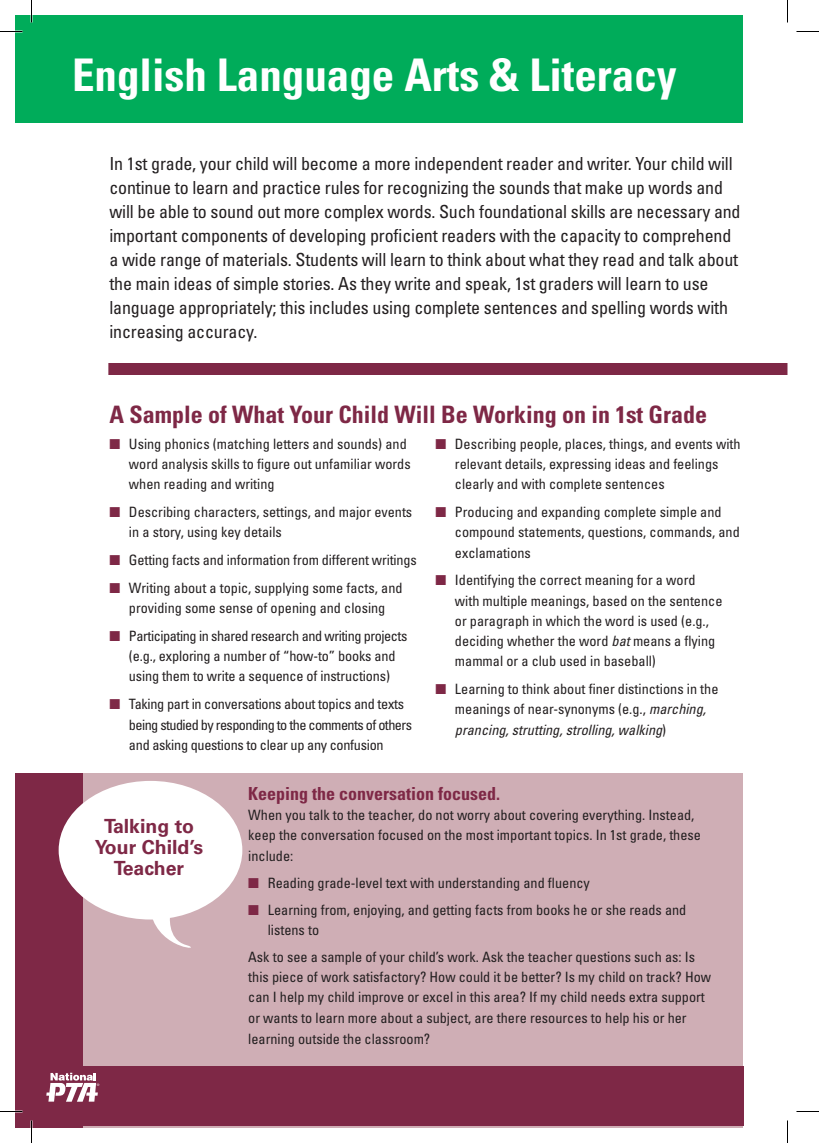
<style>
.page{position:relative;width:819px;height:1143px;background:#fff}
.page>*{position:absolute;margin:0;border:0;box-sizing:border-box;transform-origin:0 0}
.t1{font:700 condensed 45px "Univers LT Std";color:#fff}
.t2{font:700 condensed 24px "Univers LT Std";color:#7e2846}
.t3{font:700 19.5px/21px "Univers LT Std";color:#7e2846;text-align:center}
.t4{font:condensed 18px/24px "Univers LT Std";letter-spacing:-.01em;color:#231f20}
.t5{font:700 condensed 18px "Univers LT Std";color:#7e2846}
.t6{font:condensed 14.25px/20.2px "Univers LT Std";color:#231f20}
.t7{font:condensed 14.25px/20.2px "Univers LT Std";letter-spacing:-.02em;color:#231f20}
.s1{color:#7e2846}
.s2{font-style:italic}
</style>
<div class="page">
<div style="left:15px;top:15px;width:727px;height:107px;background:#00ac5a"></div>
<div style="left:32px;top:773px;width:711px;height:355px;background:#cfaeb5"></div>
<div style="left:15px;top:773px;width:68px;height:355px;background:#7e2846"></div>
<div style="left:80px;top:1066px;width:663px;height:60px;background:#7e2846"></div>
<div style="left:32px;top:32px;width:711px;height:90px;background:#00ac5a"></div>
<div style="left:108px;top:363px;width:680px;height:12px;background:#7e2846"></div>
<div style="left:59px;top:781px;width:183px;height:139px;background:#fff;border-radius:50%"></div>
<svg style="left:151px;top:914px;width:40px;height:34px"></svg>
<svg style="left:46px;top:1073px;width:54px;height:29px"></svg>
<svg style="left:0;top:31px;width:22px;height:1px"></svg>
<svg style="left:796px;top:31px;width:23px;height:1px"></svg>
<svg style="left:0;top:1111px;width:22px;height:1px"></svg>
<svg style="left:796px;top:1111px;width:23px;height:1px"></svg>
<svg style="left:31px;top:0;width:1px;height:22px"></svg>
<svg style="left:31px;top:1120px;width:1px;height:23px"></svg>
<svg style="left:787px;top:0;width:1px;height:22px"></svg>
<svg style="left:787px;top:1120px;width:1px;height:23px"></svg>
<h1 class="t1" style="left:72px;top:47px;width:606px">English Language Arts &amp; Literacy</h1>
<p class="t4" style="left:109px;top:151px;width:633px">In 1st grade, your child will become a more independent reader and writer. Your child will continue to learn and practice rules for recognizing the sounds that make up words and will be able to sound out more complex words. Such foundational skills are necessary and important components of developing proficient readers with the capacity to comprehend a wide range of materials. Students will learn to think about what they read and talk about the main ideas of simple stories. As they write and speak, 1st graders will learn to use language appropriately; this includes using complete sentences and spelling words with increasing accuracy.</p>
<h2 class="t2" style="left:109px;top:400px;width:599px">A Sample of What Your Child Will Be Working on in 1st Grade</h2>
<p class="t6" style="left:129px;top:433px;width:283px;text-indent:-19px"><span class="s1">■</span> Using phonics (matching letters and sounds) and word analysis skills to figure out unfamiliar words when reading and writing</p>
<p class="t6" style="left:129px;top:502px;width:285px;text-indent:-19px"><span class="s1">■</span> Describing characters, settings, and major events in a story, using key details</p>
<p class="t6" style="left:109px;top:550px;width:309px"><span class="s1">■</span> Getting facts and information from different writings</p>
<p class="t6" style="left:109px;top:577px;width:295px;text-align:center"><span class="s1">■</span> Writing about a topic, supplying some facts, and providing some sense of opening and closing</p>
<p class="t6" style="left:109px;top:626px;width:300px;text-align:center"><span class="s1">■</span> Participating in shared research and writing projects (e.g., exploring a number of “how-to” books and using them to write a sequence of instructions)</p>
<p class="t7" style="left:129px;top:694px;width:285px;text-indent:-19px"><span class="s1">■</span> Taking part in conversations about topics and texts being studied by responding to the comments of others and asking questions to clear up any confusion</p>
<p class="t6" style="left:455px;top:433px;width:287px;text-indent:-19px"><span class="s1">■</span> Describing people, places, things, and events with relevant details, expressing ideas and feelings clearly and with complete sentences</p>
<p class="t6" style="left:455px;top:502px;width:286px;text-indent:-19px"><span class="s1">■</span> Producing and expanding complete simple and compound statements, questions, commands, and exclamations</p>
<p class="t6" style="left:455px;top:570px;width:269px;text-indent:-19px"><span class="s1">■</span> Identifying the correct meaning for a word with multiple meanings, based on the sentence or paragraph in which the word is used (e.g., deciding whether the word <span class="s2">bat</span> means a flying mammal or a club used in baseball)</p>
<p class="t6" style="left:455px;top:679px;width:265px;text-indent:-19px"><span class="s1">■</span> Learning to think about finer distinctions in the meanings of near-synonyms (e.g., <span class="s2">marching, prancing, strutting, strolling, walking</span>)</p>
<h3 class="t3" style="left:95px;top:816px;width:110px">Talking to<br>Your Child’s<br>Teacher</h3>
<p class="t5" style="left:248px;top:782px;width:253px">Keeping the conversation focused.</p>
<p class="t6" style="left:248px;top:805px;width:454px">When you talk to the teacher, do not worry about covering everything. Instead, keep the conversation focused on the most important topics. In 1st grade, these include:</p>
<p class="t6" style="left:248px;top:872px;width:343px"><span class="s1">■</span> Reading grade-level text with understanding and fluency</p>
<p class="t6" style="left:268px;top:899px;width:420px;text-indent:-19px"><span class="s1">■</span> Learning from, enjoying, and getting facts from books he or she reads and listens to</p>
<p class="t6" style="left:248px;top:946px;width:464px">Ask to see a sample of your child’s work. Ask the teacher questions such as: Is this piece of work satisfactory? How could it be better? Is my child on track? How can I help my child improve or excel in this area? If my child needs extra support or wants to learn more about a subject, are there resources to help his or her learning outside the classroom?</p>
</div>
